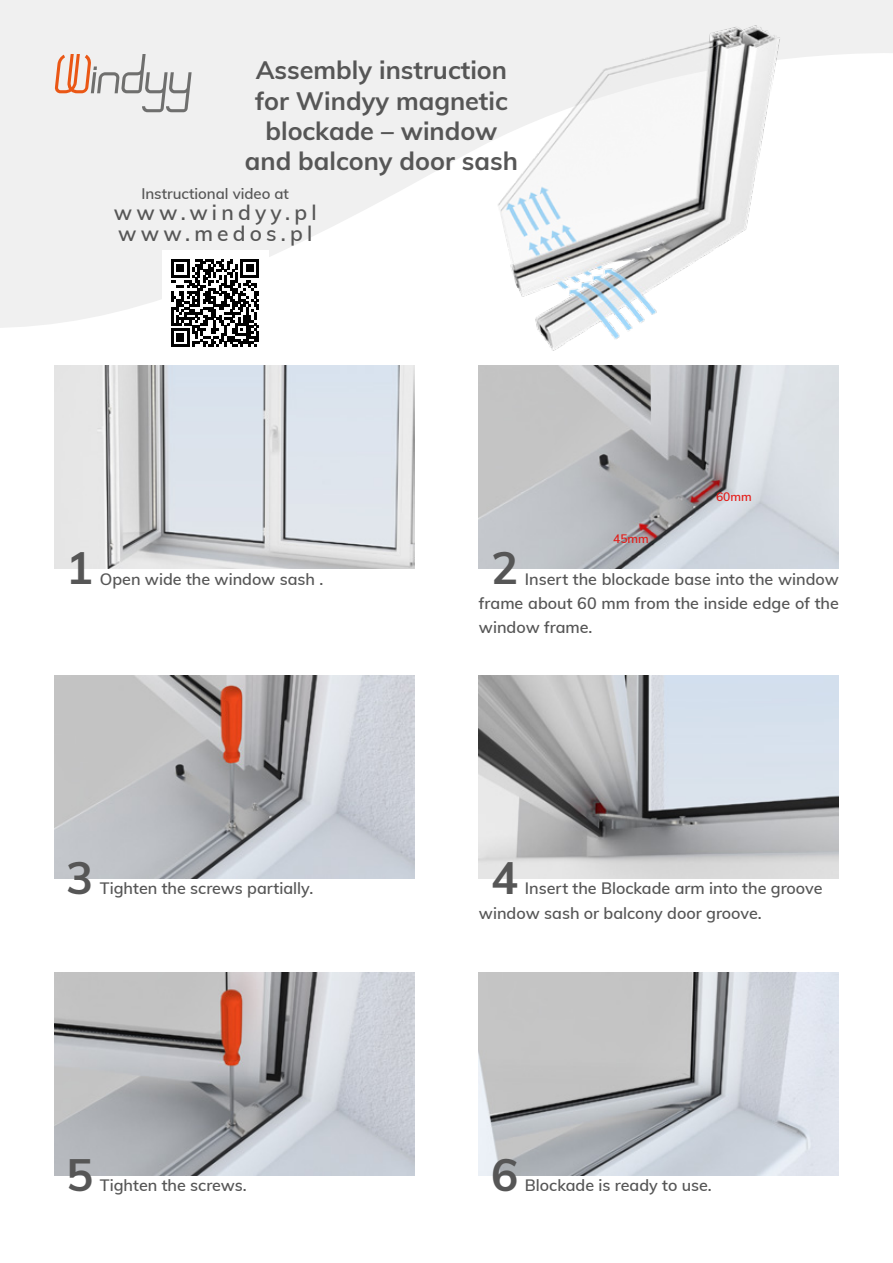
<style>
.page{position:relative;width:893px;height:1263px;background:#fff}
.page>*{position:absolute;margin:0;border:0;box-sizing:border-box;transform-origin:0 0}
.t1{font:700 45.3px "Muli";color:#565656}
.t2{font:700 25.2px/30.3px "Muli";color:#565656;text-align:center}
.t3{font:600 21px/21px "Muli";letter-spacing:.2em;color:#565656}
.t4{font:600 16.05px/24.2px "Muli";color:#565656;text-align:justify}
.t5{font:600 15px "Muli";color:#565656}
.t6{font:600 12px "Muli";color:#e41c18}
</style>
<div class="page">
<svg style="left:0;top:0;width:893px;height:328px;fill:#f0f0f0"></svg>
<img style="left:54px;top:366px;width:360px;height:202px">
<img style="left:54px;top:675px;width:360px;height:203px">
<img style="left:54px;top:972px;width:360px;height:203px">
<img style="left:479px;top:382px;width:360px;height:186px">
<img style="left:479px;top:675px;width:360px;height:203px">
<img style="left:479px;top:972px;width:360px;height:203px">
<img style="left:405px;top:10px;width:473px;height:372px">
<svg style="left:55px;top:54px;width:137px;height:58px"></svg>
<div style="left:162px;top:250px;width:107px;height:107px;background:#fff"></div>
<svg style="left:171px;top:259px;width:88px;height:88px"></svg>
<h2 class="t2" style="left:245px;top:54px;width:275px">Assembly instruction for Windyy magnetic blockade – window and balcony door sash</h2>
<p class="t5" style="left:141px;top:182px;width:149px">Instructional video at</p>
<h3 class="t3" style="left:114px;top:201px;width:204px">www.windyy.pl www.medos.pl</h3>
<p class="t6" style="left:716px;top:488px;width:37px">60mm</p>
<p class="t6" style="left:613px;top:530px;width:37px">45mm</p>
<h1 class="t1" style="left:66px;top:535px;width:29px">1</h1>
<p class="t4" style="left:100px;top:566px;width:225px">Open wide the window sash .</p>
<h1 class="t1" style="left:491px;top:535px;width:29px">2</h1>
<p class="t4" style="left:479px;top:566px;width:362px;text-indent:46px">Insert the blockade base into the window frame about 60 mm from the inside edge of the window frame.</p>
<h1 class="t1" style="left:66px;top:845px;width:29px">3</h1>
<p class="t4" style="left:100px;top:876px;width:215px">Tighten the screws partially.</p>
<h1 class="t1" style="left:491px;top:845px;width:29px">4</h1>
<p class="t4" style="left:479px;top:876px;width:345px;text-indent:46px">Insert the Blockade arm into the groove window sash or balcony door groove.</p>
<h1 class="t1" style="left:66px;top:1142px;width:29px">5</h1>
<p class="t4" style="left:100px;top:1173px;width:148px">Tighten the screws.</p>
<h1 class="t1" style="left:491px;top:1142px;width:29px">6</h1>
<p class="t4" style="left:525px;top:1173px;width:188px">Blockade is ready to use.</p>
</div>
